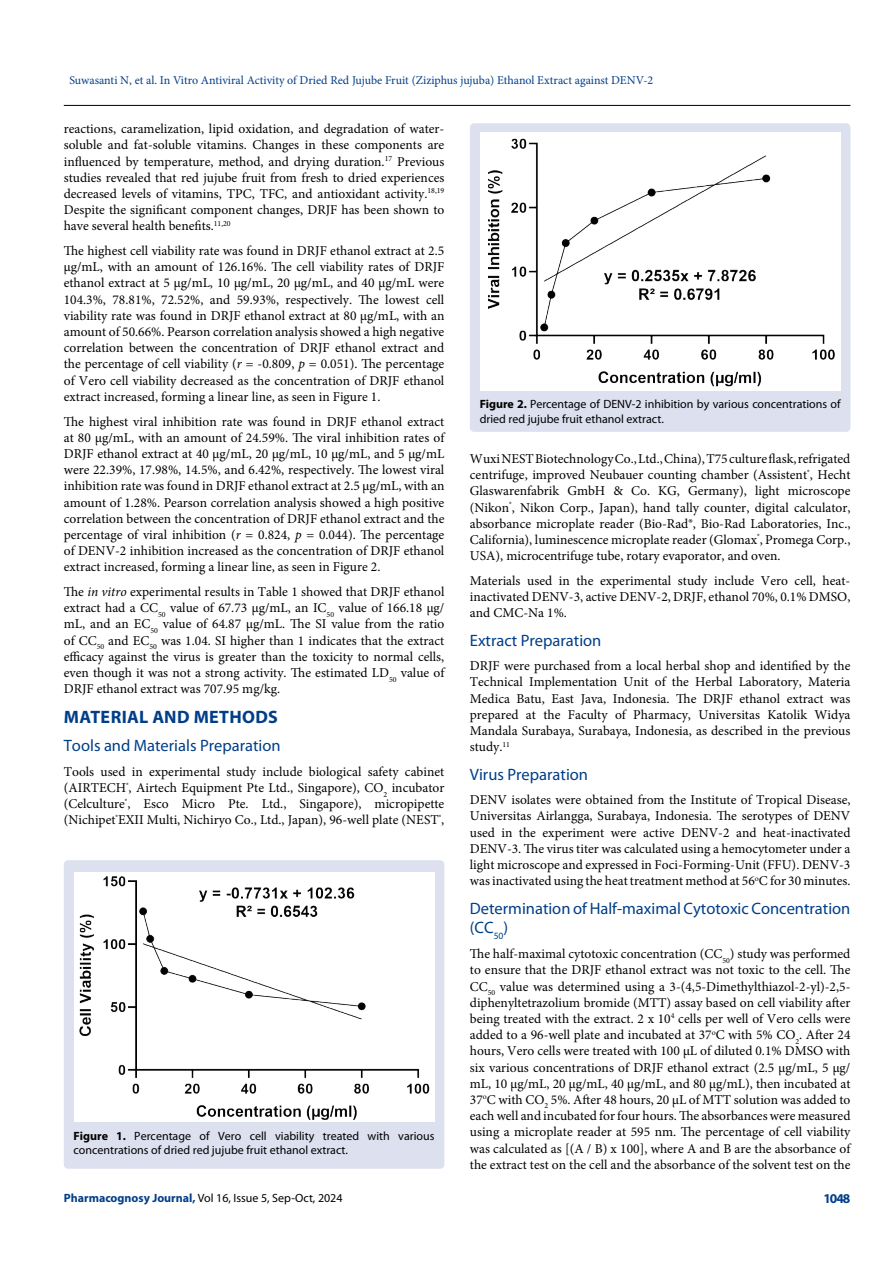
<style>
.page{position:relative;width:893px;height:1263px;background:#fff}
.page>*{position:absolute;margin:0;border:0;box-sizing:border-box;transform-origin:0 0}
.t1{font:700 18px "Myriad Pro";letter-spacing:.02em;color:#003e88}
.t2{font:16.5px/19.8px "Myriad Pro";color:#003e88}
.t3{font:13.5px/16.2px "Minion Pro";color:#000;text-align:justify}
.t4{font:700 13.5px "Myriad Pro";color:#003e88}
.t5{font:12px/14.4px "Myriad Pro";color:#000}
.t6{font:12px "Minion Pro";letter-spacing:-.005em;color:#003e88}
.s1{font-style:italic}
.s2{font-weight:700}
.s3{font-weight:700;color:#003e88}
</style>
<div class="page">
<hr style="left:64px;top:105px;width:786px;height:1px;background:#000">
<div style="left:64px;top:860px;width:380px;height:309px;background:#dde0ef;border-radius:4px"></div>
<img style="left:74px;top:872px;width:361px;height:250px">
<div style="left:470px;top:123px;width:380px;height:309px;background:#dde0ef;border-radius:4px"></div>
<img style="left:480px;top:133px;width:361px;height:258px">
<p class="t6" style="left:69px;top:72px;width:585px">Suwasanti N, et al. In Vitro Antiviral Activity of Dried Red Jujube Fruit (Ziziphus jujuba) Ethanol Extract against DENV-2</p>
<p class="t3" style="left:64px;top:121px;width:382px">reactions, caramelization, lipid oxidation, and degradation of water&shy;soluble and fat-soluble vitamins. Changes in these components are influenced by temperature, method, and drying duration.<sup>17</sup> Previous studies revealed that red jujube fruit from fresh to dried experiences decreased levels of vitamins, TPC, TFC, and antioxidant activity.<sup>18,19<br></sup>Despite the significant component changes, DRJF has been shown to have several health benefits.<sup>11,20</sup></p>
<p class="t3" style="left:64px;top:243px;width:382px">The highest cell viability rate was found in DRJF ethanol extract at 2.5 μg/mL, with an amount of 126.16%. The cell viability rates of DRJF ethanol extract at 5 μg/mL, 10 μg/mL, 20 μg/mL, and 40 μg/mL were 104.3%, 78.81%, 72.52%, and 59.93%, respectively. The lowest cell viability rate was found in DRJF ethanol extract at 80 μg/mL, with an amount of 50.66%. Pearson correlation analysis showed a high negative correlation between the concentration of DRJF ethanol extract and the percentage of cell viability (<span class="s1">r</span> = -0.809, <span class="s1">p</span> = 0.051). The percentage of Vero cell viability decreased as the concentration of DRJF ethanol extract increased, forming a linear line, as seen in Figure 1.</p>
<p class="t3" style="left:64px;top:413px;width:382px">The highest viral inhibition rate was found in DRJF ethanol extract at 80 μg/mL, with an amount of 24.59%. The viral inhibition rates of DRJF ethanol extract at 40 μg/mL, 20 μg/mL, 10 μg/mL, and 5 μg/mL were 22.39%, 17.98%, 14.5%, and 6.42%, respectively. The lowest viral inhibition rate was found in DRJF ethanol extract at 2.5 μg/mL, with an amount of 1.28%. Pearson correlation analysis showed a high positive correlation between the concentration of DRJF ethanol extract and the percentage of viral inhibition (<span class="s1">r</span> = 0.824, <span class="s1">p</span> = 0.044). The percentage of DENV-2 inhibition increased as the concentration of DRJF ethanol extract increased, forming a linear line, as seen in Figure 2.</p>
<p class="t3" style="left:64px;top:584px;width:382px">The <span class="s1">in vitro</span> experimental results in Table 1 showed that DRJF ethanol extract had a CC<sub>50</sub> value of 67.73 μg/mL, an IC<sub>50</sub> value of 166.18 μg/ mL, and an EC<sub>50</sub> value of 64.87 μg/mL. The SI value from the ratio of CC<sub>50</sub> and EC<sub>50</sub> was 1.04. SI higher than 1 indicates that the extract efficacy against the virus is greater than the toxicity to normal cells, even though it was not a strong activity. The estimated LD<sub>50</sub> value of DRJF ethanol extract was 707.95 mg/kg.</p>
<h1 class="t1" style="left:64px;top:705px;width:215px">MATERIAL AND METHODS</h1>
<p class="t2" style="left:64px;top:735px;width:218px">Tools and Materials Preparation</p>
<p class="t3" style="left:64px;top:763px;width:382px">Tools used in experimental study include biological safety cabinet (AIRTECH<sup>®</sup>, Airtech Equipment Pte Ltd., Singapore), CO<sub>2</sub> incubator (Celculture<sup>®</sup>, Esco Micro Pte. Ltd., Singapore), micropipette (Nichipet<sup>®</sup>EXII Multi, Nichiryo Co., Ltd., Japan), 96-well plate (NEST<sup>®</sup>,</p>
<p class="t5" style="left:74px;top:1128px;width:362px"><span class="s2">Figure 1.</span> Percentage of Vero cell viability treated with various concentrations of dried red jujube fruit ethanol extract.</p>
<p class="t5" style="left:64px;top:1190px;width:280px"><span class="s3">Pharmacognosy Journal,</span> Vol 16, Issue 5, Sep-Oct, 2024</p>
<p class="t5" style="left:480px;top:397px;width:362px"><span class="s2">Figure 2.</span> Percentage of DENV-2 inhibition by various concentrations of dried red jujube fruit ethanol extract.</p>
<p class="t3" style="left:470px;top:450px;width:382px">Wuxi NEST Biotechnology Co., Ltd., China), T75 culture flask, refrigated centrifuge, improved Neubauer counting chamber (Assistent<sup>®</sup>, Hecht Glaswarenfabrik GmbH &amp; Co. KG, Germany), light microscope (Nikon<sup>®</sup>, Nikon Corp., Japan), hand tally counter, digital calculator, absorbance microplate reader (Bio-Rad®, Bio-Rad Laboratories, Inc., California), luminescence microplate reader (Glomax<sup>®</sup>, Promega Corp., USA), microcentrifuge tube, rotary evaporator, and oven.</p>
<p class="t3" style="left:470px;top:572px;width:382px">Materials used in the experimental study include Vero cell, heat&shy;inactivated DENV-3, active DENV-2, DRJF, ethanol 70%, 0.1% DMSO, and CMC-Na 1%.</p>
<p class="t2" style="left:470px;top:630px;width:133px">Extract Preparation</p>
<p class="t3" style="left:470px;top:658px;width:382px">DRJF were purchased from a local herbal shop and identified by the Technical Implementation Unit of the Herbal Laboratory, Materia Medica Batu, East Java, Indonesia. The DRJF ethanol extract was prepared at the Faculty of Pharmacy, Universitas Katolik Widya Mandala Surabaya, Surabaya, Indonesia, as described in the previous study.<sup>11</sup></p>
<p class="t2" style="left:470px;top:764px;width:120px">Virus Preparation</p>
<p class="t3" style="left:470px;top:792px;width:382px">DENV isolates were obtained from the Institute of Tropical Disease, Universitas Airlangga, Surabaya, Indonesia. The serotypes of DENV used in the experiment were active DENV-2 and heat-inactivated DENV-3. The virus titer was calculated using a hemocytometer under a light microscope and expressed in Foci-Forming-Unit (FFU). DENV-3 was inactivated using the heat treatment method at 56<sup>o</sup>C for 30 minutes.</p>
<p class="t2" style="left:470px;top:898px;width:382px">Determination of Half-maximal Cytotoxic Concentration (CC<sub>50</sub>)</p>
<p class="t3" style="left:470px;top:946px;width:382px">The half-maximal cytotoxic concentration (CC<sub>50</sub>) study was performed to ensure that the DRJF ethanol extract was not toxic to the cell. The CC<sub>50</sub> value was determined using a 3-(4,5-Dimethylthiazol-2-yl)-2,5- diphenyltetrazolium bromide (MTT) assay based on cell viability after being treated with the extract. 2 x 10<sup>4</sup> cells per well of Vero cells were added to a 96-well plate and incubated at 37<sup>o</sup>C with 5% CO<sub>2</sub>. After 24 hours, Vero cells were treated with 100 µL of diluted 0.1% DMSO with six various concentrations of DRJF ethanol extract (2.5 µg/mL, 5 µg/ mL, 10 µg/mL, 20 µg/mL, 40 µg/mL, and 80 µg/mL), then incubated at 37<sup>o</sup>C with CO<sub>2</sub> 5%. After 48 hours, 20 μL of MTT solution was added to each well and incubated for four hours. The absorbances were measured using a microplate reader at 595 nm. The percentage of cell viability was calculated as [(A / B) x 100], where A and B are the absorbance of the extract test on the cell and the absorbance of the solvent test on the</p>
<p class="t4" style="left:823px;top:1189px;width:29px">1048</p>
</div>
